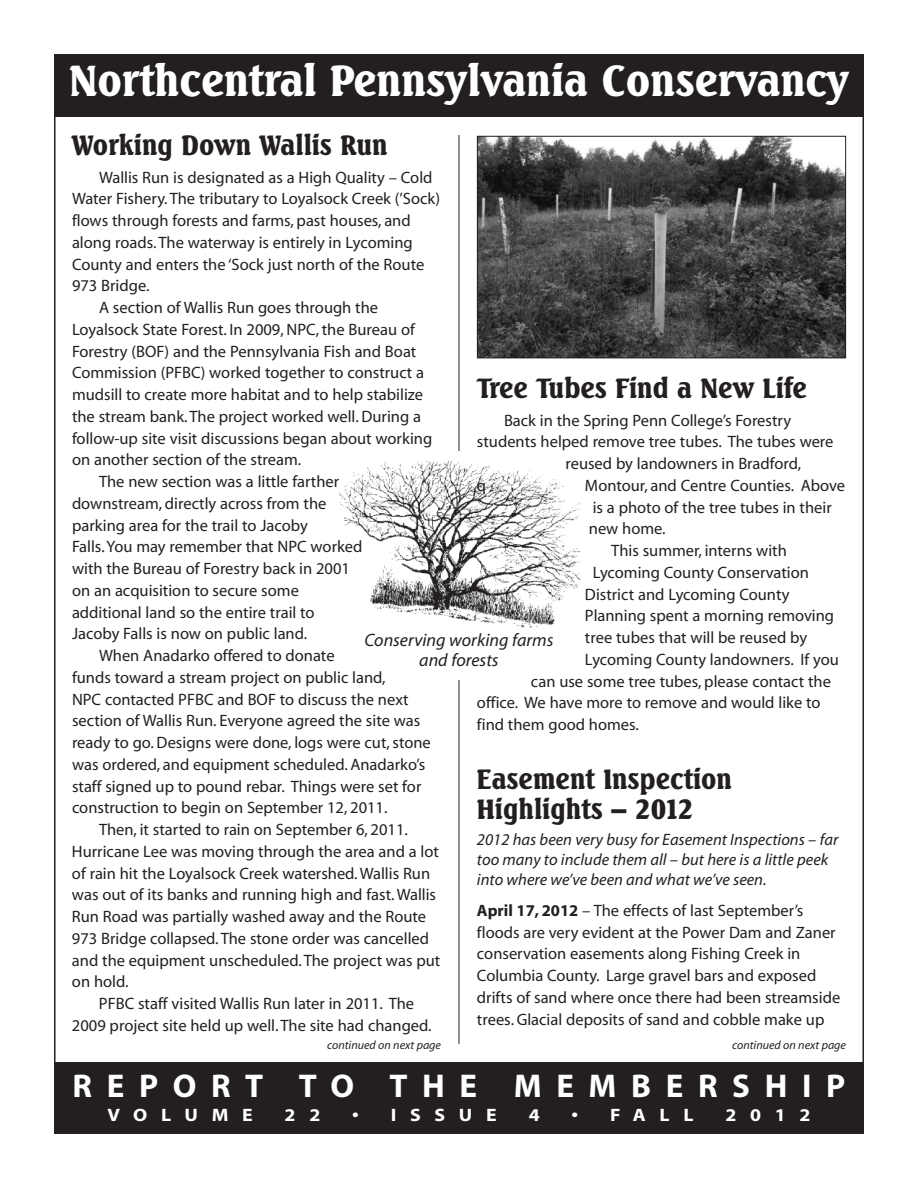
<style>
.page{position:relative;width:918px;height:1188px;background:#fff}
.page>*{position:absolute;margin:0;border:0;box-sizing:border-box;transform-origin:0 0}
.t1{font:900 42px "Saren";color:#fff}
.t2{font:700 33px "Myriad";letter-spacing:.445em;color:#fff}
.t3{font:900 27px/30px "Saren";color:#231f20}
.t4{font:italic 18px/19.5px "Myriad";color:#231f20;text-align:center}
.t5{font:700 18px "Myriad";letter-spacing:.695em;color:#fff;scale:1.1 1}
.t6{font:16.5px/21.8px "Myriad";color:#231f20}
.t7{font:italic 16.5px/19.8px "Myriad";color:#231f20}
.t8{font:italic 12px "Myriad";color:#231f20}
.s1{font-weight:700}
</style>
<div class="page">
<hr style="left:459px;top:135px;width:1px;height:909px;background:#231f20">
<img style="left:338px;top:458px;width:242px;height:172px">
<div style="left:54px;top:1062px;width:810px;height:72px;background:#231f20"></div>
<div style="left:54px;top:54px;width:810px;height:63px;background:#231f20"></div>
<img style="left:479px;top:138px;width:365px;height:218px">
<div style="left:477px;top:136px;width:369px;height:222px;border:1px solid #231f20"></div>
<h1 class="t1" style="left:69px;top:57px;width:781px">Northcentral Pennsylvania Conservancy</h1>
<h3 class="t3" style="left:72px;top:131px;width:317px">Working Down Wallis Run</h3>
<p class="t6" style="left:99px;top:168px;width:335px">Wallis Run is designated as a High Quality – Cold</p>
<p class="t6" style="left:72px;top:189px;width:370px">Water Fishery.The tributary to Loyalsock Creek (’Sock)</p>
<p class="t6" style="left:72px;top:211px;width:340px">flows through forests and farms, past houses, and</p>
<p class="t6" style="left:72px;top:233px;width:342px">along roads.The waterway is entirely in Lycoming</p>
<p class="t6" style="left:72px;top:255px;width:354px">County and enters the ‘Sock just north of the Route</p>
<p class="t6" style="left:72px;top:276px;width:79px">973 Bridge.</p>
<p class="t6" style="left:99px;top:298px;width:281px">A section of Wallis Run goes through the</p>
<p class="t6" style="left:72px;top:320px;width:344px">Loyalsock State Forest. In 2009, NPC, the Bureau of</p>
<p class="t6" style="left:72px;top:342px;width:346px">Forestry (BOF) and the Pennsylvania Fish and Boat</p>
<p class="t6" style="left:72px;top:363px;width:354px">Commission (PFBC) worked together to construct a</p>
<p class="t6" style="left:72px;top:385px;width:353px">mudsill to create more habitat and to help stabilize</p>
<p class="t6" style="left:72px;top:407px;width:351px">the stream bank.The project worked well. During a</p>
<p class="t6" style="left:72px;top:429px;width:362px">follow-up site visit discussions began about working</p>
<p class="t6" style="left:72px;top:450px;width:231px">on another section of the stream.</p>
<p class="t6" style="left:99px;top:472px;width:242px">The new section was a little farther</p>
<p class="t6" style="left:72px;top:494px;width:256px">downstream, directly across from the</p>
<p class="t6" style="left:72px;top:516px;width:237px">parking area for the trail to Jacoby</p>
<p class="t6" style="left:72px;top:537px;width:292px">Falls.You may remember that NPC worked</p>
<p class="t6" style="left:72px;top:559px;width:279px">with the Bureau of Forestry back in 2001</p>
<p class="t6" style="left:72px;top:581px;width:228px">on an acquisition to secure some</p>
<p class="t6" style="left:72px;top:603px;width:244px">additional land so the entire trail to</p>
<p class="t6" style="left:72px;top:624px;width:237px">Jacoby Falls is now on public land.</p>
<p class="t6" style="left:99px;top:646px;width:237px">When Anadarko offered to donate</p>
<p class="t6" style="left:72px;top:668px;width:315px">funds toward a stream project on public land,</p>
<p class="t6" style="left:72px;top:690px;width:338px">NPC contacted PFBC and BOF to discuss the next</p>
<p class="t6" style="left:72px;top:711px;width:350px">section of Wallis Run. Everyone agreed the site was</p>
<p class="t6" style="left:72px;top:733px;width:360px">ready to go. Designs were done, logs were cut, stone</p>
<p class="t6" style="left:72px;top:755px;width:355px">was ordered, and equipment scheduled. Anadarko’s</p>
<p class="t6" style="left:72px;top:777px;width:351px">staff signed up to pound rebar. Things were set for</p>
<p class="t6" style="left:72px;top:798px;width:317px">construction to begin on September 12, 2011.</p>
<p class="t6" style="left:99px;top:820px;width:310px">Then, it started to rain on September 6, 2011.</p>
<p class="t6" style="left:72px;top:842px;width:369px">Hurricane Lee was moving through the area and a lot</p>
<p class="t6" style="left:72px;top:864px;width:360px">of rain hit the Loyalsock Creek watershed.Wallis Run</p>
<p class="t6" style="left:72px;top:885px;width:366px">was out of its banks and running high and fast.Wallis</p>
<p class="t6" style="left:72px;top:907px;width:356px">Run Road was partially washed away and the Route</p>
<p class="t6" style="left:72px;top:929px;width:359px">973 Bridge collapsed.The stone order was cancelled</p>
<p class="t6" style="left:72px;top:951px;width:370px">and the equipment unscheduled.The project was put</p>
<p class="t6" style="left:72px;top:972px;width:58px">on hold.</p>
<p class="t6" style="left:99px;top:994px;width:317px">PFBC staff visited Wallis Run later in 2011. The</p>
<p class="t6" style="left:72px;top:1016px;width:361px">2009 project site held up well.The site had changed.</p>
<h3 class="t3" style="left:477px;top:374px;width:332px">Tree Tubes Find a New Life</h3>
<p class="t6" style="left:504px;top:411px;width:289px">Back in the Spring Penn College’s Forestry</p>
<p class="t6" style="left:477px;top:432px;width:358px">students helped remove tree tubes. The tubes were</p>
<p class="t6" style="left:565px;top:454px;width:237px">reused by landowners in Bradford,</p>
<p class="t6" style="left:477px;top:476px;width:11px">q</p>
<p class="t6" style="left:585px;top:476px;width:262px">Montour, and Centre Counties. Above</p>
<p class="t6" style="left:593px;top:498px;width:241px">is a photo of the tree tubes in their</p>
<p class="t6" style="left:589px;top:519px;width:78px">new home.</p>
<p class="t6" style="left:611px;top:541px;width:177px">This summer, interns with</p>
<p class="t6" style="left:593px;top:563px;width:218px">Lycoming County Conservation</p>
<p class="t6" style="left:585px;top:585px;width:206px">District and Lycoming County</p>
<p class="t6" style="left:585px;top:606px;width:251px">Planning spent a morning removing</p>
<p class="t6" style="left:585px;top:628px;width:224px">tree tubes that will be reused by</p>
<p class="t6" style="left:585px;top:650px;width:255px">Lycoming County landowners. If you</p>
<p class="t6" style="left:531px;top:672px;width:302px">can use some tree tubes, please contact the</p>
<p class="t6" style="left:477px;top:693px;width:345px">office. We have more to remove and would like to</p>
<p class="t6" style="left:477px;top:715px;width:164px">find them good homes.</p>
<p class="t4" style="left:364px;top:632px;width:191px">Conserving working farms and forests</p>
<h3 class="t3" style="left:477px;top:765px;width:257px">Easement Inspection<br>Highlights – 2012</h3>
<p class="t7" style="left:477px;top:832px;width:363px">2012 has been very busy for Easement Inspections – far too many to include them all – but here is a little peek into where we’ve been and what we’ve seen.</p>
<p class="t6" style="left:477px;top:901px;width:365px"><span class="s1">April 17, 2012</span> – The effects of last September’s floods are very evident at the Power Dam and Zaner conservation easements along Fishing Creek in Columbia County. Large gravel bars and exposed drifts of sand where once there had been streamside trees. Glacial deposits of sand and cobble make up</p>
<p class="t8" style="left:327px;top:1040px;width:115px">continued on next page</p>
<p class="t8" style="left:732px;top:1040px;width:115px">continued on next page</p>
<h2 class="t2" style="left:73px;top:1074px;width:774px">REPORT TO THE MEMBERSHIP</h2>
<p class="t5" style="left:107px;top:1109px;width:134px">VOLUME</p>
<p class="t5" style="left:285px;top:1109px;width:34px">2 2</p>
<p class="t5" style="left:352px;top:1109px;width:133px">• ISSUE</p>
<p class="t5" style="left:529px;top:1109px;width:11px">4</p>
<p class="t5" style="left:572px;top:1109px;width:112px">• FALL</p>
<p class="t5" style="left:725px;top:1109px;width:79px">2012</p>
</div>
